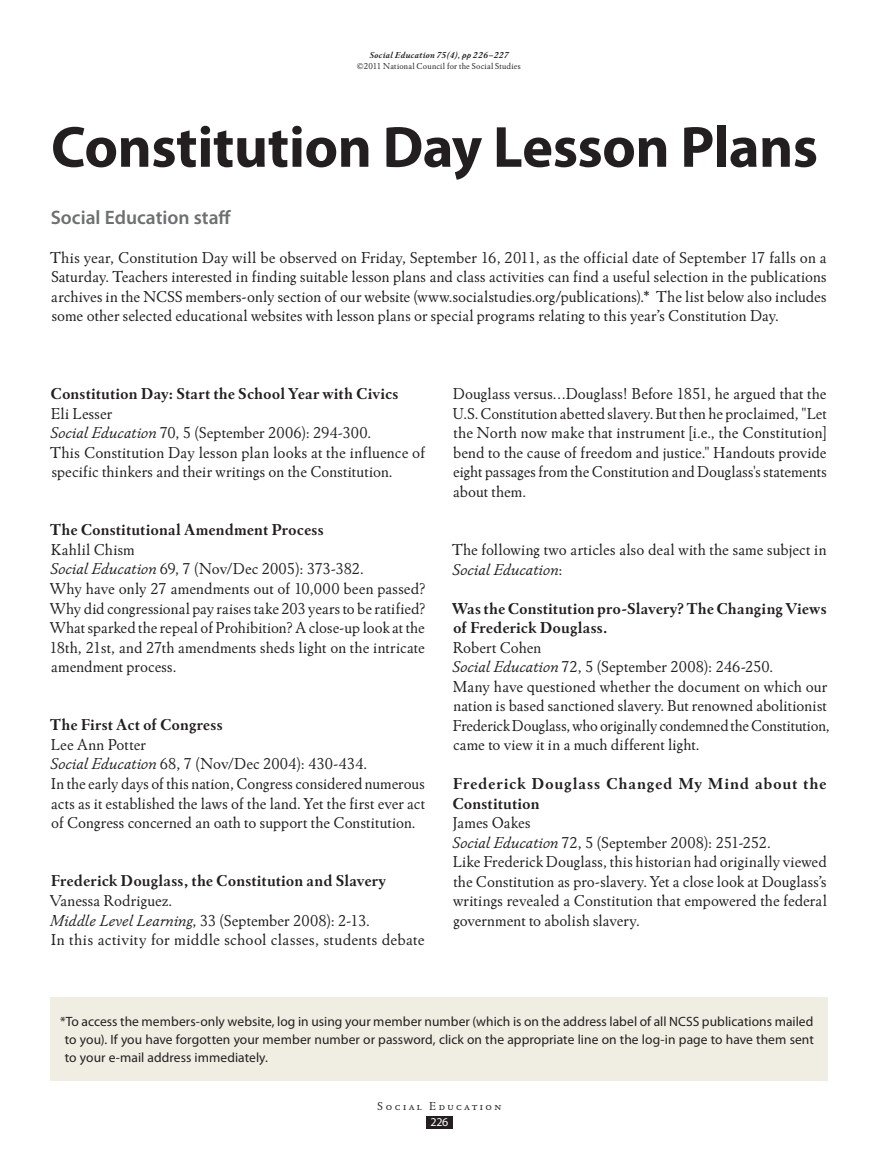
<style>
.page{position:relative;width:878px;height:1161px;background:#fff}
.page>*{position:absolute;margin:0;border:0;box-sizing:border-box;transform-origin:0 0}
.t1{font:700 58.5px "Myriad Pro";letter-spacing:-.01em;color:#231f20}
.t2{font:600 19.5px "Myriad Pro";color:#6d6f71}
.t3{font:16.5px/19.5px "Winchester New ITC";letter-spacing:.005em;color:#231f20}
.t4{font:700 16.5px/19.5px "Winchester New ITC";letter-spacing:.01em;color:#231f20}
.t5{font:700 16.5px/19.5px "Winchester New ITC";letter-spacing:.04em;color:#231f20}
.t6{font:13.5px/18px "Myriad Pro";color:#231f20;text-align:justify}
.t7{font:12px "Winchester New ITC Book SC";letter-spacing:.2em;color:#231f20}
.t8{font:12px "Myriad Pro";color:#fff}
.t9{font:9px "Winchester New ITC";letter-spacing:.025em;color:#231f20}
.t10{font:italic 700 9px "Winchester New ITC";letter-spacing:.025em;color:#231f20}
.s1{font-style:italic}
</style>
<div class="page">
<div style="left:426px;top:1117px;width:26px;height:12px;background:#231f20"></div>
<div style="left:51px;top:997px;width:776px;height:83px;background:#f0eee3"></div>
<p class="t10" style="left:369px;top:50px;width:141px">Social Education 75(4), pp 226–227</p>
<p class="t9" style="left:357px;top:60px;width:166px">©2011 National Council for the Social Studies</p>
<h1 class="t1" style="left:51px;top:114px;width:768px">Constitution Day Lesson Plans</h1>
<p class="t2" style="left:51px;top:205px;width:182px">Social Education staff</p>
<p class="t3" style="left:50px;top:247px;width:778px;text-align:justify">This year, Constitution Day will be observed on Friday, September 16, 2011, as the official date of September 17 falls on a Saturday. Teachers interested in finding suitable lesson plans and class activities can find a useful selection in the publications archives in the NCSS members-only section of our website (www.socialstudies.org/publications).* The list below also includes some other selected educational websites with lesson plans or special programs relating to this year’s Constitution Day.</p>
<p class="t4" style="left:51px;top:384px;width:349px">Constitution Day: Start the School Year with Civics</p>
<p class="t3" style="left:50px;top:403px;width:376px">Eli Lesser<br><span class="s1">Social Education</span> 70, 5 (September 2006): 294-300.<br>This Constitution Day lesson plan looks at the influence of specific thinkers and their writings on the Constitution.</p>
<p class="t4" style="left:50px;top:520px;width:275px">The Constitutional Amendment Process</p>
<p class="t3" style="left:49px;top:540px;width:378px">Kahlil Chism<br><span class="s1">Social Education</span> 69, 7 (Nov/Dec 2005): 373-382.<br>Why have only 27 amendments out of 10,000 been passed?<br>Why did congressional pay raises take 203 years to be ratified?<br>What sparked the repeal of Prohibition? A close-up look at the 18th, 21st, and 27th amendments sheds light on the intricate amendment process.</p>
<p class="t4" style="left:50px;top:715px;width:174px">The First Act of Congress</p>
<p class="t3" style="left:50px;top:735px;width:376px">Lee Ann Potter<br><span class="s1">Social Education</span> 68, 7 (Nov/Dec 2004): 430-434.<br>In the early days of this nation, Congress considered numerous acts as it established the laws of the land. Yet the first ever act of Congress concerned an oath to support the Constitution.</p>
<p class="t4" style="left:51px;top:871px;width:336px">Frederick Douglass, the Constitution and Slavery</p>
<p class="t3" style="left:50px;top:891px;width:376px">Vanessa Rodriguez.<br><span class="s1">Middle Level Learning</span>, 33 (September 2008): 2-13.<br>In this activity for middle school classes, students debate</p>
<p class="t3" style="left:452px;top:384px;width:376px;text-align:justify">Douglass versus…Douglass! Before 1851, he argued that the U.S. Constitution abetted slavery. But then he proclaimed, "Let the North now make that instrument [i.e., the Constitution] bend to the cause of freedom and justice." Handouts provide eight passages from the Constitution and Douglass's statements about them.</p>
<p class="t3" style="left:452px;top:540px;width:376px">The following two articles also deal with the same subject in<br><span class="s1">Social Education</span>:</p>
<p class="t4" style="left:452px;top:598px;width:376px">Was the Constitution pro-Slavery? The Changing Views of Frederick Douglass.</p>
<p class="t3" style="left:452px;top:637px;width:379px">Robert Cohen<br><span class="s1">Social Education</span> 72, 5 (September 2008): 246-250.<br>Many have questioned whether the document on which our nation is based sanctioned slavery. But renowned abolitionist Frederick Douglass, who originally condemned the Constitution, came to view it in a much different light.</p>
<p class="t5" style="left:452px;top:774px;width:375px">Frederick Douglass Changed My Mind about the<br>Constitution</p>
<p class="t3" style="left:452px;top:813px;width:376px">James Oakes<br><span class="s1">Social Education</span> 72, 5 (September 2008): 251-252.<br>Like Frederick Douglass, this historian had originally viewed the Constitution as pro-slavery. Yet a close look at Douglass’s writings revealed a Constitution that empowered the federal government to abolish slavery.</p>
<p class="t6" style="left:65px;top:1012px;width:750px;text-indent:-5px">*To access the members-only website, log in using your member number (which is on the address label of all NCSS publications mailed to you). If you have forgotten your member number or password, click on the appropriate line on the log-in page to have them sent to your e-mail address immediately.</p>
<p class="t7" style="left:377px;top:1098px;width:125px">Social Education</p>
<p class="t8" style="left:430px;top:1116px;width:19px">226</p>
</div>
